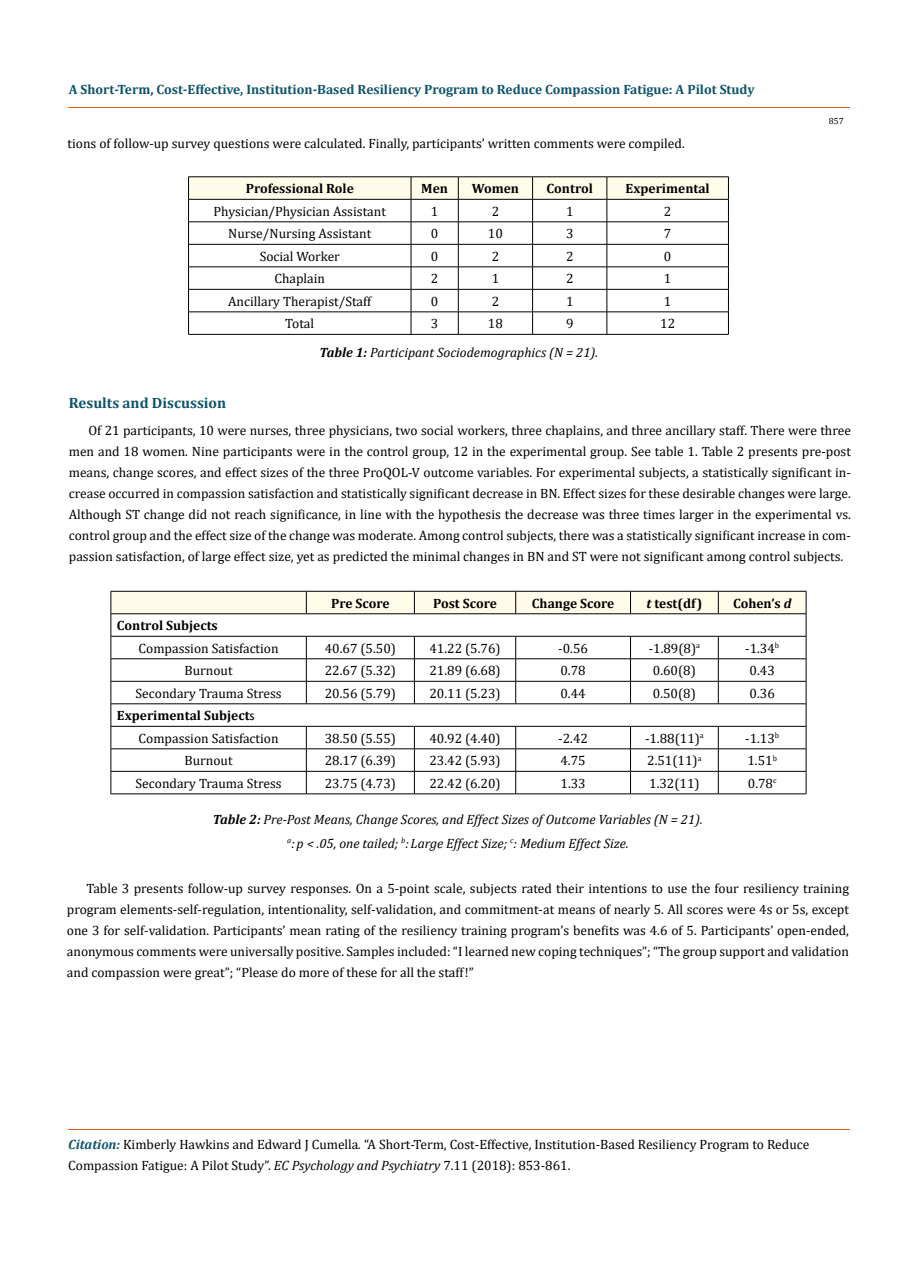
<style>
.page{position:relative;width:917px;height:1262px;background:#fff}
.page>*{position:absolute;margin:0;border:0;box-sizing:border-box;transform-origin:0 0}
.t1{font:700 15px "Cambria";color:#0e546a}
.t2{font:13.5px/21px "Cambria";color:#000}
.t3{font:italic 13.5px/24px "Cambria";color:#000;text-align:center}
.t4{font:700 13.5px "Cambria";color:#000}
.t5{font:700 13.5px "Cambria";color:#0e546a}
.t6{font:9px "Cambria";color:#000}
.s1{font-weight:700}
.s2{font-style:italic}
.s3{font-family:"Calibri"}
.s4{font-weight:700;font-style:italic;color:#0e546a}
</style>
<div class="page">
<hr style="left:68px;top:108px;width:781px;height:1px;background:#e05d1a">
<hr style="left:68px;top:1129px;width:781px;height:1px;background:#e05d1a">
<hr style="left:188px;top:176px;width:223px;height:1px;background:#000">
<hr style="left:411px;top:176px;width:47px;height:1px;background:#000">
<hr style="left:458px;top:176px;width:74px;height:1px;background:#000">
<hr style="left:532px;top:176px;width:75px;height:1px;background:#000">
<hr style="left:607px;top:176px;width:121px;height:1px;background:#000">
<svg style="left:188px;top:177px;width:541px;height:157px"></svg>
<hr style="left:188px;top:334px;width:223px;height:1px;background:#000">
<hr style="left:411px;top:334px;width:47px;height:1px;background:#000">
<hr style="left:458px;top:334px;width:74px;height:1px;background:#000">
<hr style="left:532px;top:334px;width:75px;height:1px;background:#000">
<hr style="left:607px;top:334px;width:121px;height:1px;background:#000">
<svg style="left:111px;top:591px;width:695px;height:202px"></svg>
<hr style="left:111px;top:793px;width:195px;height:1px;background:#000">
<hr style="left:306px;top:793px;width:108px;height:1px;background:#000">
<hr style="left:414px;top:793px;width:101px;height:1px;background:#000">
<hr style="left:515px;top:793px;width:115px;height:1px;background:#000">
<hr style="left:630px;top:793px;width:88px;height:1px;background:#000">
<hr style="left:718px;top:793px;width:88px;height:1px;background:#000">
<p class="t5" style="left:69px;top:80px;width:687px">A Short-Term, Cost-Effective, Institution-Based Resiliency Program to Reduce Compassion Fatigue: A Pilot Study</p>
<p class="t2" style="left:68px;top:132px;width:618px">tions of follow-up survey questions were calculated. Finally, participants’ written comments were compiled.</p>
<p class="t4" style="left:246px;top:179px;width:110px">Professional Role</p>
<p class="t4" style="left:421px;top:179px;width:28px">Men</p>
<p class="t4" style="left:472px;top:179px;width:49px">Women</p>
<p class="t4" style="left:546px;top:179px;width:48px">Control</p>
<p class="t4" style="left:625px;top:179px;width:86px">Experimental</p>
<p class="t2" style="left:214px;top:201px;width:174px">Physician/Physician Assistant</p>
<p class="t2" style="left:431px;top:201px;width:9px">1</p>
<p class="t2" style="left:491px;top:201px;width:9px">2</p>
<p class="t2" style="left:566px;top:201px;width:9px">1</p>
<p class="t2" style="left:664px;top:201px;width:9px">2</p>
<p class="t2" style="left:228px;top:223px;width:145px">Nurse/Nursing Assistant</p>
<p class="t2" style="left:431px;top:223px;width:9px">0</p>
<p class="t2" style="left:488px;top:223px;width:16px">10</p>
<p class="t2" style="left:566px;top:223px;width:9px">3</p>
<p class="t2" style="left:664px;top:223px;width:9px">7</p>
<p class="t2" style="left:260px;top:246px;width:82px">Social Worker</p>
<p class="t2" style="left:431px;top:246px;width:9px">0</p>
<p class="t2" style="left:491px;top:246px;width:9px">2</p>
<p class="t2" style="left:566px;top:246px;width:9px">2</p>
<p class="t2" style="left:664px;top:246px;width:9px">0</p>
<p class="t2" style="left:274px;top:268px;width:52px">Chaplain</p>
<p class="t2" style="left:431px;top:268px;width:9px">2</p>
<p class="t2" style="left:491px;top:268px;width:9px">1</p>
<p class="t2" style="left:566px;top:268px;width:9px">2</p>
<p class="t2" style="left:664px;top:268px;width:9px">1</p>
<p class="t2" style="left:228px;top:291px;width:145px">Ancillary Therapist/Staff</p>
<p class="t2" style="left:431px;top:291px;width:9px">0</p>
<p class="t2" style="left:491px;top:291px;width:9px">2</p>
<p class="t2" style="left:566px;top:291px;width:9px">1</p>
<p class="t2" style="left:664px;top:291px;width:9px">1</p>
<p class="t2" style="left:285px;top:313px;width:30px">Total</p>
<p class="t2" style="left:431px;top:313px;width:9px">3</p>
<p class="t2" style="left:488px;top:313px;width:16px">18</p>
<p class="t2" style="left:566px;top:313px;width:9px">9</p>
<p class="t2" style="left:660px;top:313px;width:16px">12</p>
<p class="t3" style="left:319px;top:340px;width:280px"><span class="s1">Table 1:</span> Participant Sociodemographics (N = 21).</p>
<p class="t1" style="left:69px;top:392px;width:159px">Results and Discussion</p>
<p class="t6" style="left:828px;top:116px;width:16px">857</p>
<p class="t2" style="left:69px;top:420px;width:783px;text-align:justify;text-indent:19px">Of 21 participants, 10 were nurses, three physicians, two social workers, three chaplains, and three ancillary staff. There were three men and 18 women. Nine participants were in the control group, 12 in the experimental group. See table 1. Table 2 presents pre-post means, change scores, and effect sizes of the three ProQOL-V outcome variables. For experimental subjects, a statistically significant in&shy;crease occurred in compassion satisfaction and statistically significant decrease in BN. Effect sizes for these desirable changes were large.<br>Although ST change did not reach significance, in line with the hypothesis the decrease was three times larger in the experimental vs. control group and the effect size of the change was moderate. Among control subjects, there was a statistically significant increase in com&shy;passion satisfaction, of large effect size, yet as predicted the minimal changes in BN and ST were not significant among control subjects.</p>
<p class="t4" style="left:331px;top:593px;width:60px">Pre Score</p>
<p class="t4" style="left:433px;top:593px;width:65px">Post Score</p>
<p class="t4" style="left:532px;top:593px;width:84px">Change Score</p>
<p class="t4" style="left:646px;top:593px;width:57px"><span class="s2">t</span> test(df)</p>
<p class="t4" style="left:733px;top:593px;width:60px">Cohen’s <span class="s2">d</span></p>
<p class="t4" style="left:117px;top:616px;width:102px">Control Subjects</p>
<p class="t2" style="left:138px;top:637px;width:142px">Compassion Satisfaction</p>
<p class="t2" style="left:325px;top:637px;width:73px">40.67 (5.50)</p>
<p class="t2" style="left:429px;top:637px;width:73px">41.22 (5.76)</p>
<p class="t2" style="left:558px;top:637px;width:31px">-0.56</p>
<p class="t2" style="left:648px;top:637px;width:53px">-1.89(8)<sup>a</sup></p>
<p class="t2" style="left:745px;top:637px;width:35px">-1.34<sup>b</sup></p>
<p class="t2" style="left:184px;top:660px;width:50px">Burnout</p>
<p class="t2" style="left:325px;top:660px;width:73px">22.67 (5.32)</p>
<p class="t2" style="left:429px;top:660px;width:73px">21.89 (6.68)</p>
<p class="t2" style="left:560px;top:660px;width:27px">0.78</p>
<p class="t2" style="left:653px;top:660px;width:44px">0.60(8)</p>
<p class="t2" style="left:749px;top:660px;width:27px">0.43</p>
<p class="t2" style="left:136px;top:682px;width:147px">Secondary Trauma Stress</p>
<p class="t2" style="left:325px;top:682px;width:73px">20.56 (5.79)</p>
<p class="t2" style="left:429px;top:682px;width:73px">20.11 (5.23)</p>
<p class="t2" style="left:560px;top:682px;width:27px">0.44</p>
<p class="t2" style="left:653px;top:682px;width:44px">0.50(8)</p>
<p class="t2" style="left:749px;top:682px;width:27px">0.36</p>
<p class="t2" style="left:138px;top:704px;width:142px;line-height:22.5px;text-indent:-22px"><span class="s1">Experimental Subject</span><span class="s3">s<br></span>Compassion Satisfaction</p>
<p class="t2" style="left:325px;top:727px;width:73px">38.50 (5.55)</p>
<p class="t2" style="left:429px;top:727px;width:73px">40.92 (4.40)</p>
<p class="t2" style="left:558px;top:727px;width:31px">-2.42</p>
<p class="t2" style="left:645px;top:727px;width:60px">-1.88(11)<sup>a</sup></p>
<p class="t2" style="left:745px;top:727px;width:35px">-1.13<sup>b</sup></p>
<p class="t2" style="left:184px;top:750px;width:50px">Burnout</p>
<p class="t2" style="left:325px;top:750px;width:73px">28.17 (6.39)</p>
<p class="t2" style="left:429px;top:750px;width:73px">23.42 (5.93)</p>
<p class="t2" style="left:560px;top:750px;width:27px">4.75</p>
<p class="t2" style="left:647px;top:750px;width:56px">2.51(11)<sup>a</sup></p>
<p class="t2" style="left:747px;top:750px;width:31px">1.51<sup>b</sup></p>
<p class="t2" style="left:136px;top:772px;width:147px">Secondary Trauma Stress</p>
<p class="t2" style="left:325px;top:772px;width:73px">23.75 (4.73)</p>
<p class="t2" style="left:429px;top:772px;width:73px">22.42 (6.20)</p>
<p class="t2" style="left:560px;top:772px;width:27px">1.33</p>
<p class="t2" style="left:649px;top:772px;width:52px">1.32(11)</p>
<p class="t2" style="left:747px;top:772px;width:30px">0.78<sup>c</sup></p>
<p class="t3" style="left:213px;top:806px;width:491px"><span class="s1">Table 2:</span> Pre-Post Means, Change Scores, and Effect Sizes of Outcome Variables (N = 21). <sup>a</sup>:p &lt; .05, one tailed; <sup>b</sup>:Large Effect Size; <sup>c</sup>: Medium Effect Size.</p>
<p class="t2" style="left:67px;top:877px;width:783px;text-align:justify;text-indent:19px">Table 3 presents follow-up survey responses. On a 5-point scale, subjects rated their intentions to use the four resiliency training program elements-self-regulation, intentionality, self-validation, and commitment-at means of nearly 5. All scores were 4s or 5s, except one 3 for self-validation. Participants’ mean rating of the resiliency training program’s benefits was 4.6 of 5. Participants’ open-ended, anonymous comments were universally positive. Samples included: “I learned new coping techniques”; “The group support and validation and compassion were great”; “Please do more of these for all the staff!”</p>
<p class="t2" style="left:68px;top:1134px;width:742px"><span class="s4">Citation:</span> Kimberly Hawkins and Edward J Cumella<span class="s2">.</span> “A Short-Term, Cost-Effective, Institution-Based Resiliency Program to Reduce<br>Compassion Fatigue: A Pilot Study”. <span class="s2">EC Psychology and Psychiatry</span> 7.11 (2018): 853-861.</p>
</div>
